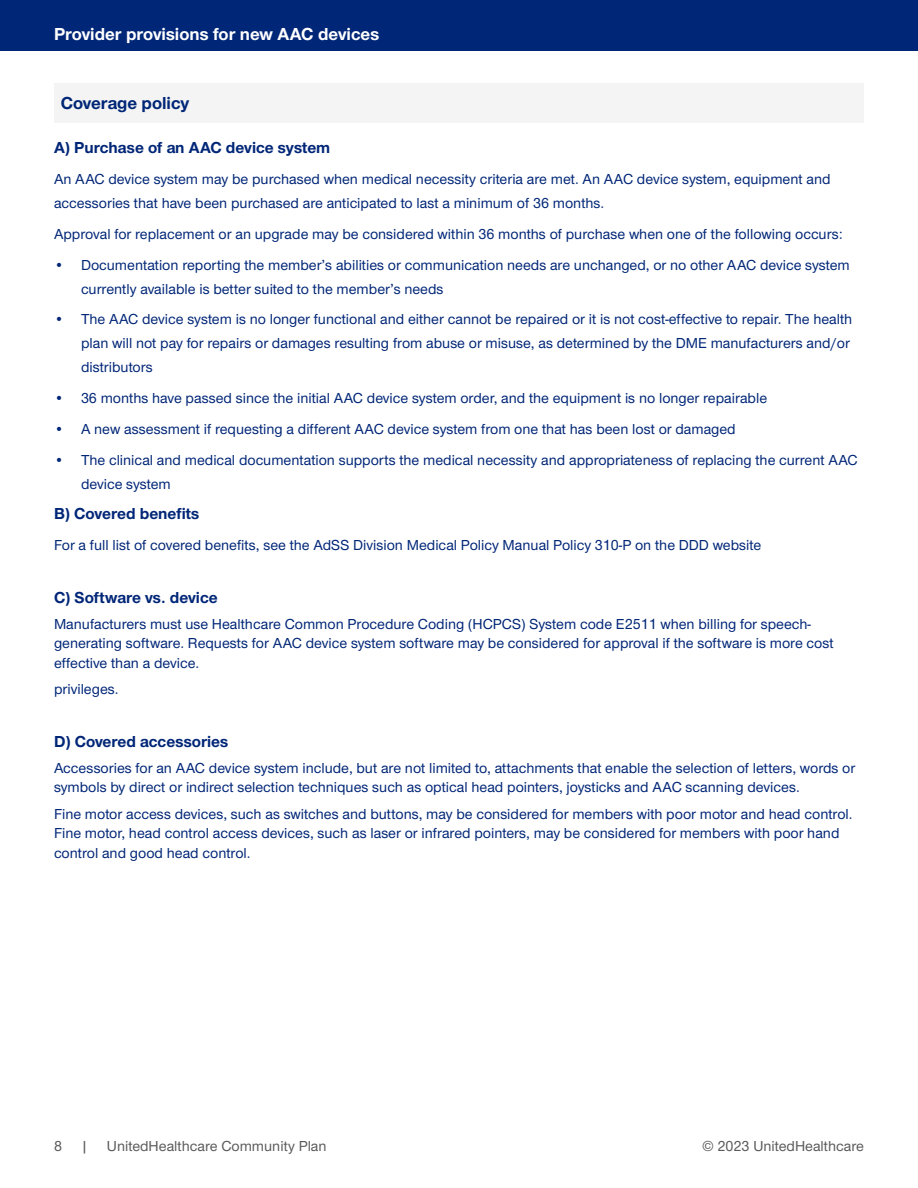
<style>
.page{position:relative;width:918px;height:1188px;background:#fff}
.page>*{position:absolute;margin:0;border:0;box-sizing:border-box;transform-origin:0 0}
.t1{font:700 18px "UHC Sans";color:#fff}
.H5_Sans_Gray_Shading{font:700 18px "UHC Sans";color:#002677}
.Body{font:700 16.5px "UHC Sans";color:#002677}
.Body-2{font:15px/24px "UHC Sans";color:#002677}
.Body-3{font:500 15px/19.5px "UHC Sans";color:#002677}
.t2{font:500 15px "UHC Sans";color:#5a5a5a}
</style>
<div class="page">
<div style="left:0;top:0;width:918px;height:51px;background:#002677"></div>
<div style="left:54px;top:83px;width:810px;height:40px;background:#f4f4f4"></div>
<p class="t1" style="left:54px;top:22px;width:327px">Provider provisions for new AAC devices</p>
<p class="H5_Sans_Gray_Shading" style="left:61px;top:91px;width:130px">Coverage policy</p>
<p class="Body" style="left:54px;top:137px;width:278px">A) Purchase of an AAC device system</p>
<p class="Body-2" style="left:54px;top:166px;width:778px">An AAC device system may be purchased when medical necessity criteria are met. An AAC device system, equipment and accessories that have been purchased are anticipated to last a minimum of 36 months.</p>
<p class="Body-2" style="left:54px;top:221px;width:790px">Approval for replacement or an upgrade may be considered within 36 months of purchase when one of the following occurs:</p>
<p class="Body-2" style="left:81px;top:252px;width:770px;text-indent:-27px">• Documentation reporting the member’s abilities or communication needs are unchanged, or no other AAC device system currently available is better suited to the member’s needs</p>
<p class="Body-2" style="left:81px;top:307px;width:773px;text-indent:-27px">• The AAC device system is no longer functional and either cannot be repaired or it is not cost-effective to repair. The health plan will not pay for repairs or damages resulting from abuse or misuse, as determined by the DME manufacturers and/or distributors</p>
<p class="Body-2" style="left:54px;top:385px;width:715px">• 36 months have passed since the initial AAC device system order, and the equipment is no longer repairable</p>
<p class="Body-2" style="left:54px;top:416px;width:683px">• A new assessment if requesting a different AAC device system from one that has been lost or damaged</p>
<p class="Body-2" style="left:81px;top:447px;width:778px;text-indent:-27px">• The clinical and medical documentation supports the medical necessity and appropriateness of replacing the current AAC device system</p>
<p class="Body" style="left:54px;top:503px;width:147px">B) Covered benefits</p>
<p class="Body-2" style="left:54px;top:532px;width:709px">For a full list of covered benefits, see the AdSS Division Medical Policy Manual Policy 310-P on the DDD website</p>
<p class="Body" style="left:54px;top:586px;width:165px">C) Software vs. device</p>
<p class="Body-3" style="left:54px;top:613px;width:781px">Manufacturers must use Healthcare Common Procedure Coding (HCPCS) System code E2511 when billing for speech&shy;generating software. Requests for AAC device system software may be considered for approval if the software is more cost effective than a device.</p>
<p class="Body-3" style="left:54px;top:679px;width:66px">privileges.</p>
<p class="Body" style="left:54px;top:730px;width:176px">D) Covered accessories</p>
<p class="Body-3" style="left:54px;top:757px;width:803px">Accessories for an AAC device system include, but are not limited to, attachments that enable the selection of letters, words or symbols by direct or indirect selection techniques such as optical head pointers, joysticks and AAC scanning devices.</p>
<p class="Body-3" style="left:54px;top:803px;width:800px">Fine motor access devices, such as switches and buttons, may be considered for members with poor motor and head control.<br>Fine motor, head control access devices, such as laser or infrared pointers, may be considered for members with poor hand control and good head control.</p>
<p class="t2" style="left:54px;top:1136px;width:9px">8</p>
<p class="t2" style="left:81px;top:1136px;width:9px">|</p>
<p class="t2" style="left:107px;top:1136px;width:221px">UnitedHealthcare Community Plan</p>
<p class="t2" style="left:702px;top:1136px;width:163px">© 2023 UnitedHealthcare</p>
</div>
